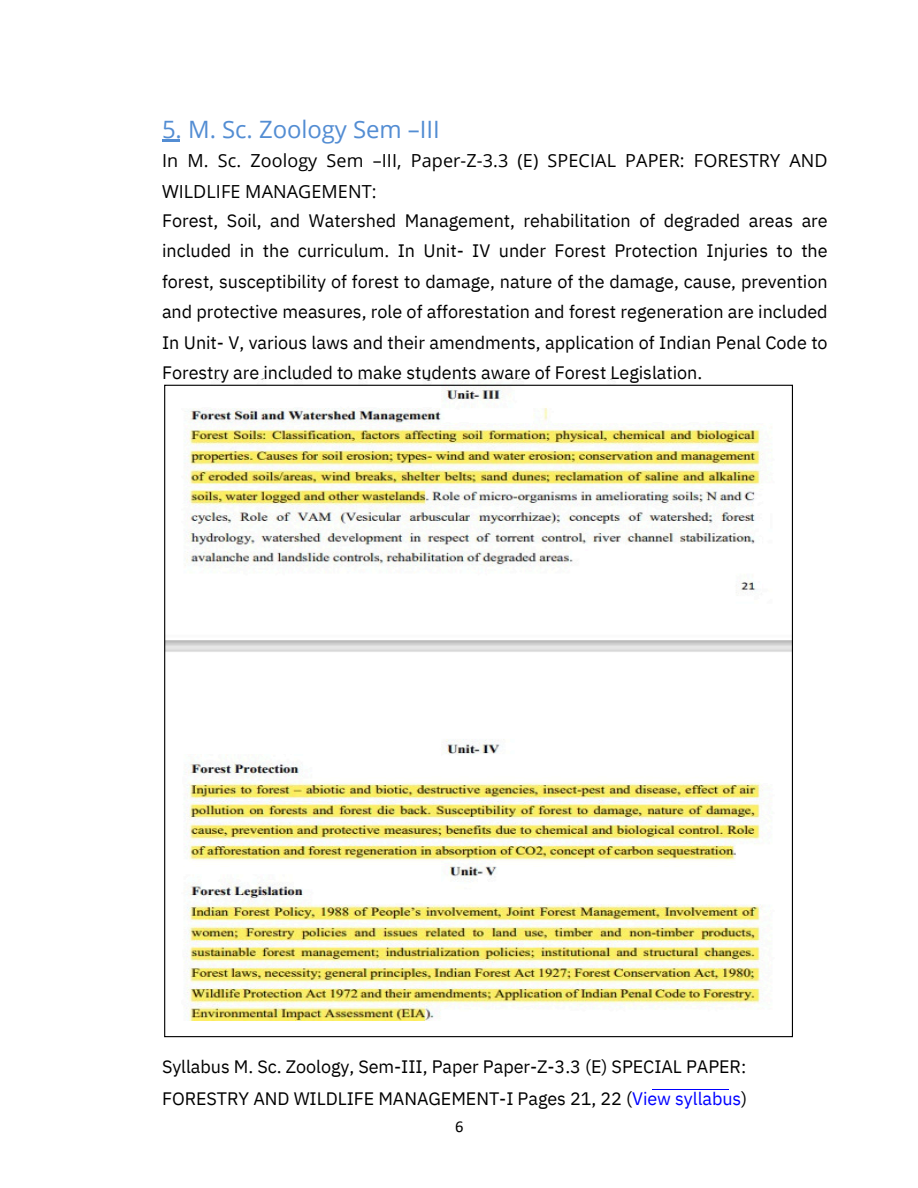
<style>
.page{position:relative;width:918px;height:1188px;background:#fff}
.page>*{position:absolute;margin:0;border:0;box-sizing:border-box;transform-origin:0 0}
.t1{font:24px "Open Sans";color:#538dd3}
.t2{font:18px/30.2px "IBM Plex Sans";color:#000}
.t3{font:16.5px "Calibri";color:#000}
.s1{font-family:"Open Sans"}
.s2{color:#00f}
</style>
<div class="page">
<svg style="left:162px;top:140px;width:18px;height:2px"></svg>
<hr style="left:652px;top:1089px;width:77px;height:1px;background:#00f">
<img style="left:165px;top:378px;width:627px;height:642px">
<p class="t1" style="left:162px;top:113px;width:279px">5. M. Sc. Zoology Sem –III</p>
<p class="t2" style="left:162px;top:146px;width:667px"><span class="s1">In M. Sc. Zoology Sem –III, Paper-Z-3.3 (E) SPECIAL PAPER: FORESTRY AND WILDLIFE MANAGEMENT:<br></span>Forest, Soil, and Watershed Management, rehabilitation of degraded areas are included in the curriculum. In Unit- IV under Forest Protection Injuries to the forest, susceptibility of forest to damage, nature of the damage, cause, prevention and protective measures, role of afforestation and forest regeneration are included In Unit- V, various laws and their amendments, application of Indian Penal Code to Forestry are included to make students aware of Forest Legislation.</p>
<p class="t2" style="left:162px;top:1051px;width:587px;line-height:31.5px">Syllabus M. Sc. Zoology, Sem-III, Paper Paper-Z-3.3 (E) SPECIAL PAPER:<br>FORESTRY AND WILDLIFE MANAGEMENT-I Pages 21, 22 (<span class="s2">View syllabus</span>)</p>
<p class="t3" style="left:455px;top:1120px;width:10px">6</p>
</div>
